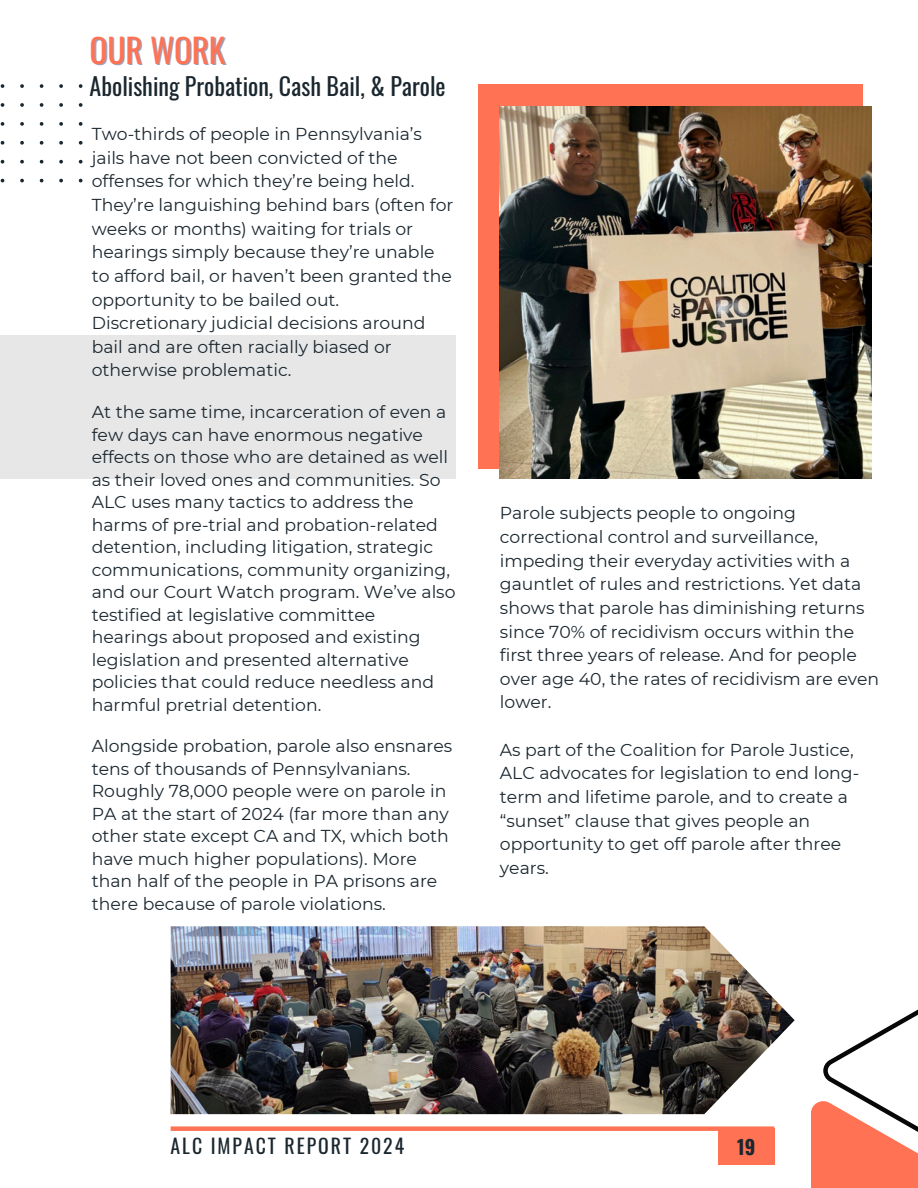
<style>
.page{position:relative;width:918px;height:1188px;background:#fff}
.page>*{position:absolute;margin:0;border:0;box-sizing:border-box;transform-origin:0 0}
.t1{font:33px "Oswald";color:#ff7354}
.t2{font:24px "Oswald";color:#1b272f}
.t3{font:19.8px "Oswald";letter-spacing:.1em;color:#1b272f}
.t4{font:700 19.8px "Oswald";color:#1b272f}
.t5{font:17.25px/23.7px "Montserrat";color:#1b272f}
</style>
<div class="page">
<div style="left:811px;top:1101px;width:107px;height:87px;background:#ff7354"></div>
<svg style="left:823px;top:1009px;width:95px;height:137px"></svg>
<div style="left:0;top:335px;width:456px;height:143px;background:#e7e7e7"></div>
<svg style="left:0;top:84px;width:83px;height:98px"></svg>
<div style="left:718px;top:1129px;width:56px;height:36px;background:#ff7354"></div>
<div style="left:171px;top:1126px;width:603px;height:5px;background:#ff7354"></div>
<div style="left:479px;top:84px;width:384px;height:384px;background:#ff7354"></div>
<img style="left:500px;top:106px;width:372px;height:372px">
<img style="left:171px;top:926px;width:623px;height:188px">
<p class="t1" style="left:90px;top:25px;width:137px">OUR WORK</p>
<p class="t2" style="left:90px;top:68px;width:358px">Abolishing Probation, Cash Bail, &amp; Parole</p>
<h1 class="t5" style="left:92px;top:122px;width:363px">Two-thirds of people in Pennsylvania’s jails have not been convicted of the offenses for which they’re being held.<br>They’re languishing behind bars (often for weeks or months) waiting for trials or hearings simply because they’re unable to afford bail, or haven’t been granted the opportunity to be bailed out.<br>Discretionary judicial decisions around bail and are often racially biased or otherwise problematic.</h1>
<h2 class="t5" style="left:92px;top:401px;width:365px;line-height:22.5px">At the same time, incarceration of even a few days can have enormous negative effects on those who are detained as well as their loved ones and communities. So ALC uses many tactics to address the harms of pre-trial and probation-related detention, including litigation, strategic communications, community organizing, and our Court Watch program. We’ve also testified at legislative committee<br>hearings about proposed and existing legislation and presented alternative policies that could reduce needless and harmful pretrial detention.</h2>
<p class="t5" style="left:92px;top:735px;width:362px;line-height:22.5px">Alongside probation, parole also ensnares tens of thousands of Pennsylvanians.<br>Roughly 78,000 people were on parole in PA at the start of 2024 (far more than any other state except CA and TX, which both have much higher populations). More than half of the people in PA prisons are there because of parole violations.</p>
<p class="t5" style="left:500px;top:501px;width:381px">Parole subjects people to ongoing correctional control and surveillance, impeding their everyday activities with a gauntlet of rules and restrictions. Yet data shows that parole has diminishing returns since 70% of recidivism occurs within the first three years of release. And for people over age 40, the rates of recidivism are even lower.</p>
<p class="t5" style="left:500px;top:738px;width:361px">As part of the Coalition for Parole Justice, ALC advocates for legislation to end long&shy;term and lifetime parole, and to create a “sunset” clause that gives people an opportunity to get off parole after three years.</p>
<p class="t3" style="left:171px;top:1130px;width:235px">ALC IMPACT REPORT 2024</p>
<p class="t4" style="left:737px;top:1132px;width:20px">19</p>
</div>
